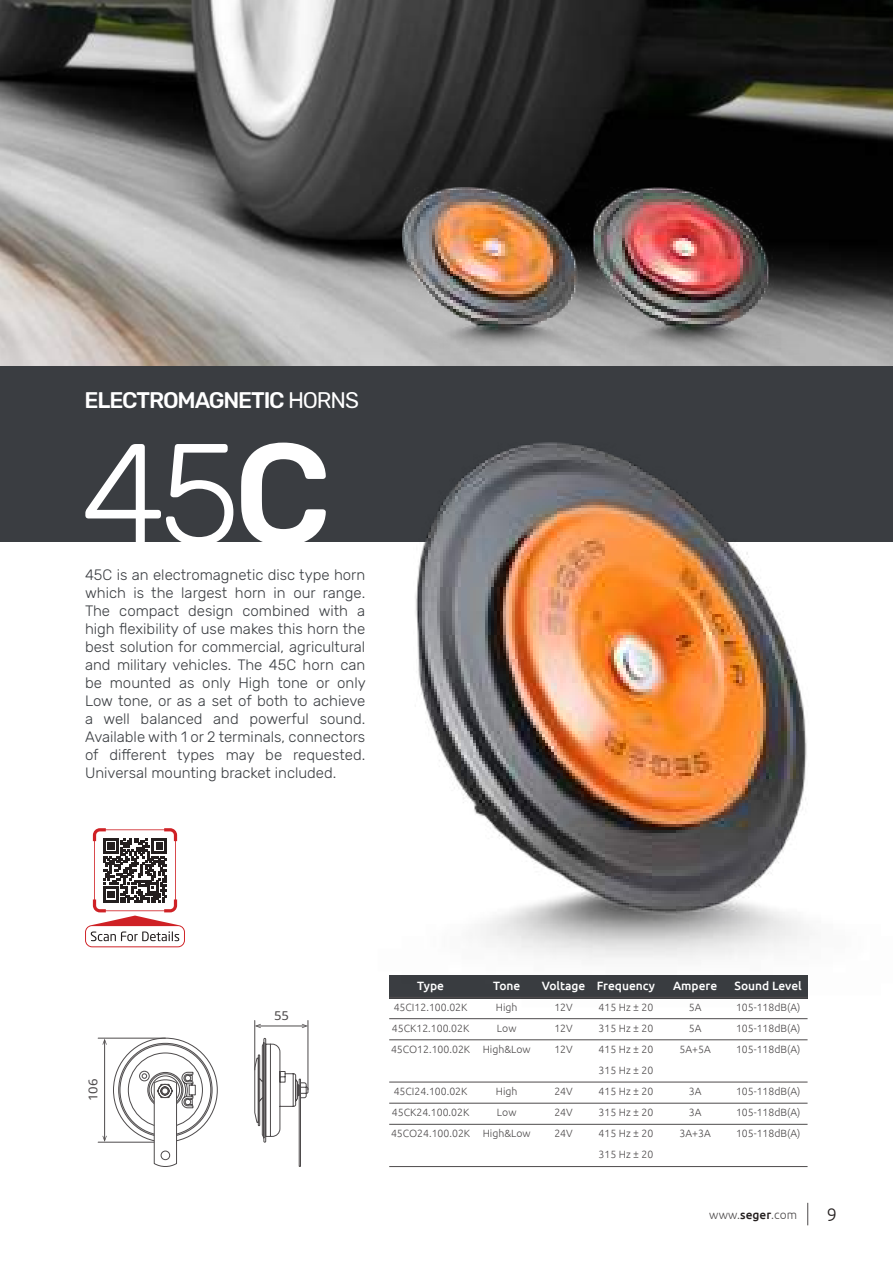
<style>
.page{position:relative;width:893px;height:1263px;background:#fff}
.page>*{position:absolute;margin:0;border:0;box-sizing:border-box;transform-origin:0 0}
.t1{font:300 143.1px "Rubik";color:#fff}
.t2{font:500 22.5px "Rubik";letter-spacing:-.05em;color:#fff}
.t3{font:300 18px "Ubuntu";color:#241f1f}
.t4{font:300 15px/18px "Rubik";color:#3a3d41;text-align:justify}
.t5{font:12.3px "Droid Sans";color:#4e4b4c;scale:1.11 1}
.t6{font:500 12px "Ubuntu";color:#fff}
.t7{font:300 12px "Ubuntu";letter-spacing:.01em;color:#4e4b4c}
.t8{font:300 10.5px/21px "Ubuntu";color:#4e4b4c;text-align:justify}
.s1{font-weight:400}
.s2{font-weight:500}
.s3{font-weight:500;color:#241f1f}
</style>
<div class="page">
<svg style="left:807px;top:1203px;width:1px;height:22px"></svg>
<div style="left:0;top:366px;width:893px;height:176px;background:#3a3d41"></div>
<img style="left:389px;top:442px;width:423px;height:557px">
<img style="left:0;top:0;width:893px;height:366px">
<hr style="left:389px;top:1018px;width:418px;height:1px;background:#4e4b4c">
<hr style="left:389px;top:1039px;width:418px;height:1px;background:#4e4b4c">
<hr style="left:389px;top:1124px;width:418px;height:1px;background:#4e4b4c">
<hr style="left:389px;top:997px;width:418px;height:1px;background:#4e4b4c">
<hr style="left:389px;top:1082px;width:418px;height:1px;background:#4e4b4c">
<hr style="left:389px;top:1103px;width:418px;height:1px;background:#4e4b4c">
<hr style="left:389px;top:1166px;width:418px;height:1px;background:#4e4b4c">
<img style="left:402px;top:188px;width:400px;height:178px">
<img style="left:0;top:297px;width:1px;height:69px">
<svg style="left:85px;top:828px;width:100px;height:119px"></svg>
<hr style="left:104px;top:1040px;width:1px;height:100px;background:#4e4b4c">
<svg style="left:102px;top:1136px;width:5px;height:6px"></svg>
<svg style="left:102px;top:1039px;width:5px;height:6px"></svg>
<hr style="left:98px;top:1038px;width:67px;height:1px;background:#4e4b4c">
<hr style="left:98px;top:1142px;width:67px;height:1px;background:#4e4b4c">
<svg style="left:113px;top:1020px;width:195px;height:147px"></svg>
<h2 class="t2" style="left:85px;top:387px;width:276px">ELECTROMAGNETIC <span class="s1">HORNS</span></h2>
<h1 class="t1" style="left:81px;top:415px;width:252px">45<span class="s2">C</span></h1>
<p class="t4" style="left:85px;top:566px;width:282px">45C is an electromagnetic disc type horn which is the largest horn in our range.<br>The compact design combined with a high flexibility of use makes this horn the best solution for commercial, agricultural and military vehicles. The 45C horn can be mounted as only High tone or only Low tone, or as a set of both to achieve a well balanced and powerful sound.<br>Available with 1 or 2 terminals, connectors of different types may be requested.<br>Universal mounting bracket included.</p>
<p class="t5" style="left:86px;top:1101px;width:22px;rotate:-90deg">106</p>
<p class="t5" style="left:274px;top:1008px;width:15px">55</p>
<p class="t6" style="left:417px;top:978px;width:28px">Type</p>
<p class="t8" style="left:391px;top:996px;width:81px;text-align:left">45CI12.100.02K<br>45CK12.100.02K<br>45CO12.100.02K</p>
<p class="t8" style="left:391px;top:1080px;width:81px;text-align:left">45CI24.100.02K<br>45CK24.100.02K<br>45CO24.100.02K</p>
<p class="t6" style="left:493px;top:978px;width:29px">Tone</p>
<p class="t8" style="left:483px;top:996px;width:50px;text-align:center">High<br>Low<br>High&amp;Low</p>
<p class="t8" style="left:483px;top:1080px;width:50px;text-align:center">High<br>Low<br>High&amp;Low</p>
<p class="t6" style="left:542px;top:978px;width:45px">Voltage</p>
<p class="t8" style="left:554px;top:996px;width:20px">12V 12V 12V</p>
<p class="t8" style="left:554px;top:1080px;width:20px">24V 24V 24V</p>
<p class="t6" style="left:597px;top:978px;width:60px">Frequency</p>
<p class="t8" style="left:599px;top:996px;width:56px">415 Hz ± 20<br>315 Hz ± 20<br>415 Hz ± 20<br>315 Hz ± 20<br>415 Hz ± 20<br>315 Hz ± 20<br>415 Hz ± 20<br>315 Hz ± 20</p>
<p class="t6" style="left:673px;top:978px;width:46px">Ampere</p>
<p class="t8" style="left:679px;top:996px;width:33px;text-align:center">5A<br>5A<br>5A+5A</p>
<p class="t8" style="left:679px;top:1080px;width:33px;text-align:center">3A<br>3A<br>3A+3A</p>
<p class="t6" style="left:734px;top:978px;width:69px">Sound Level</p>
<p class="t8" style="left:736px;top:996px;width:66px">105-118dB(A)<br>105-118dB(A)<br>105-118dB(A)</p>
<p class="t8" style="left:736px;top:1080px;width:66px">105-118dB(A)<br>105-118dB(A)<br>105-118dB(A)</p>
<p class="t7" style="left:709px;top:1207px;width:89px">www.<span class="s3">seger</span>.com</p>
<p class="t3" style="left:827px;top:1204px;width:12px">9</p>
</div>
